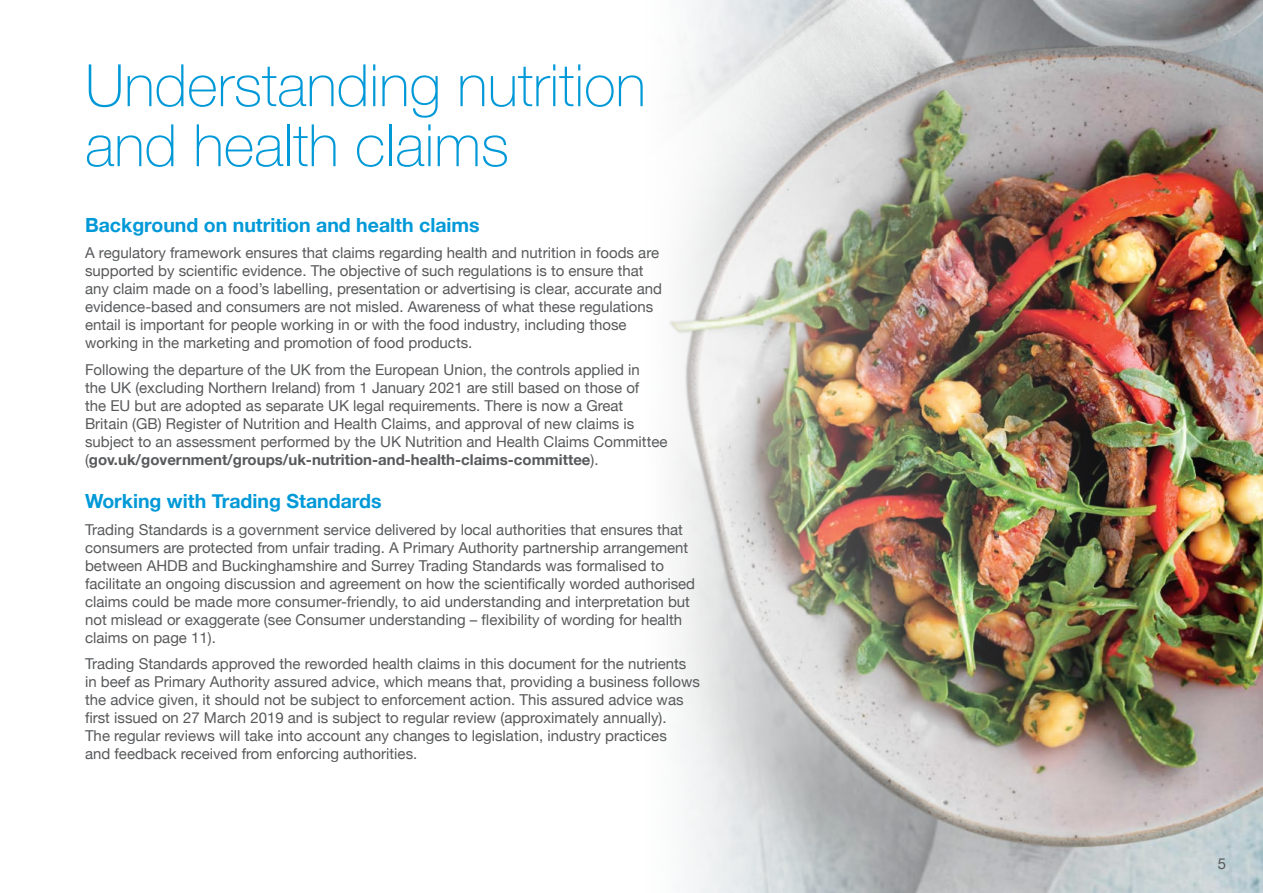
<style>
.page{position:relative;width:1263px;height:893px;background:#fff}
.page>*{position:absolute;margin:0;border:0;box-sizing:border-box;transform-origin:0 0}
.Helvetica_title_style{font:100 58.5px/60px "Helvetica Neue";color:#0099d8}
.A4_SUBHEAD_1{font:700 19.5px "Helvetica Neue";color:#0099d8}
.MAIN_BODY{font:15px/18px "Helvetica Neue";color:#58595b}
.s1{font-weight:700}
</style>
<div class="page">
<img style="left:692px;top:0;width:571px;height:9px">
<img style="left:669px;top:9px;width:594px;height:884px">
<p class="Helvetica_title_style" style="left:85px;top:53px;width:562px">Understanding nutrition and health claims</p>
<p class="A4_SUBHEAD_1" style="left:85px;top:209px;width:396px">Background on nutrition and health claims</p>
<p class="MAIN_BODY" style="left:85px;top:245px;width:579px">A regulatory framework ensures that claims regarding health and nutrition in foods are supported by scientific evidence. The objective of such regulations is to ensure that any claim made on a food’s labelling, presentation or advertising is clear, accurate and evidence-based and consumers are not misled. Awareness of what these regulations entail is important for people working in or with the food industry, including those working in the marketing and promotion of food products.</p>
<p class="MAIN_BODY" style="left:85px;top:361px;width:584px">Following the departure of the UK from the European Union, the controls applied in<br>the UK (excluding Northern Ireland) from 1 January 2021 are still based on those of<br>the EU but are adopted as separate UK legal requirements. There is now a Great Britain (GB) Register of Nutrition and Health Claims, and approval of new claims is subject to an assessment performed by the UK Nutrition and Health Claims Committee (<span class="s1">gov.uk/government/groups/uk-nutrition-and-health-claims-committee</span>).</p>
<p class="A4_SUBHEAD_1" style="left:85px;top:486px;width:298px">Working with Trading Standards</p>
<p class="MAIN_BODY" style="left:85px;top:521px;width:612px">Trading Standards is a government service delivered by local authorities that ensures that consumers are protected from unfair trading. A Primary Authority partnership arrangement between AHDB and Buckinghamshire and Surrey Trading Standards was formalised to facilitate an ongoing discussion and agreement on how the scientifically worded authorised claims could be made more consumer-friendly, to aid understanding and interpretation but not mislead or exaggerate (see Consumer understanding – flexibility of wording for health claims on page 11).</p>
<p class="MAIN_BODY" style="left:85px;top:656px;width:616px">Trading Standards approved the reworded health claims in this document for the nutrients in beef as Primary Authority assured advice, which means that, providing a business follows the advice given, it should not be subject to enforcement action. This assured advice was first issued on 27 March 2019 and is subject to regular review (approximately annually).<br>The regular reviews will take into account any changes to legislation, industry practices<br>and feedback received from enforcing authorities.</p>
<p class="MAIN_BODY" style="left:1218px;top:856px;width:10px">5</p>
</div>
